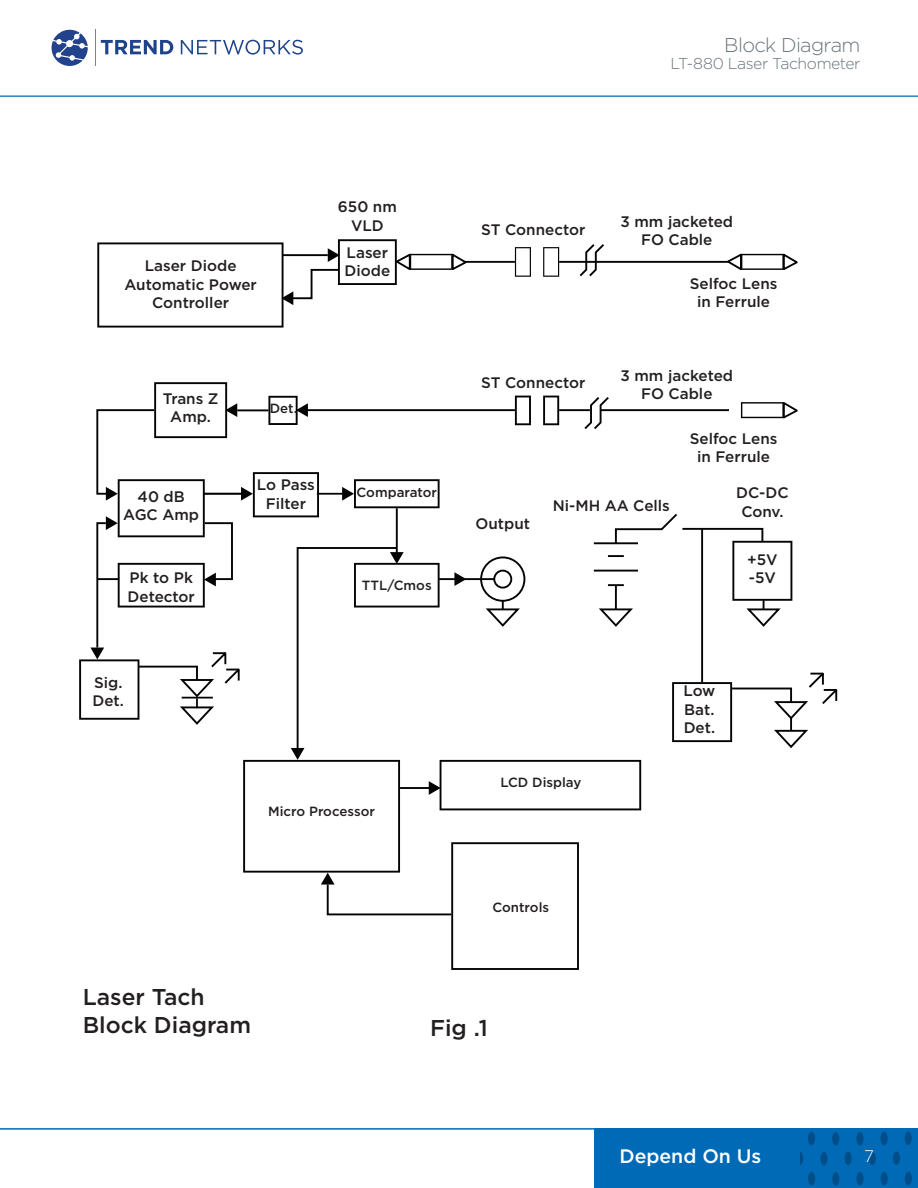
<style>
.page{position:relative;width:918px;height:1188px;background:#fff}
.page>*{position:absolute;margin:0;border:0;box-sizing:border-box;transform-origin:0 0}
.t1{font:500 22.8px/27.5px "Gotham";color:#231f20}
.t2{font:300 19.95px "Gotham";letter-spacing:-.035em;color:#6a757b}
.t3{font:500 19.5px "Gotham";color:#fff}
.t4{font:300 16.8px "Gotham";color:#fff}
.t5{font:300 15.75px "Gotham";letter-spacing:-.025em;color:#6a757b}
.t6{font:500 15.3px/18.3px "Gotham";color:#231f20;text-align:center}
.t7{font:500 13.35px "Gotham";color:#231f20}
</style>
<div class="page">
<div style="left:594px;top:1129px;width:324px;height:59px;background:#016ab6"></div>
<svg style="left:801px;top:1152px;width:2px;height:13px"></svg>
<div style="left:808px;top:1172px;width:7px;height:13px;background:#004e89;border-radius:50%"></div>
<div style="left:808px;top:1132px;width:7px;height:13px;background:#004e89;border-radius:50%"></div>
<div style="left:820px;top:1152px;width:7px;height:13px;background:#004e89;border-radius:50%"></div>
<div style="left:832px;top:1172px;width:7px;height:13px;background:#004e89;border-radius:50%"></div>
<div style="left:845px;top:1152px;width:7px;height:13px;background:#004e89;border-radius:50%"></div>
<div style="left:856px;top:1172px;width:8px;height:13px;background:#004e89;border-radius:50%"></div>
<div style="left:869px;top:1152px;width:7px;height:13px;background:#004e89;border-radius:50%"></div>
<div style="left:881px;top:1172px;width:7px;height:13px;background:#004e89;border-radius:50%"></div>
<div style="left:832px;top:1132px;width:7px;height:14px;background:#004e89;border-radius:50%"></div>
<div style="left:856px;top:1132px;width:7px;height:14px;background:#004e89;border-radius:50%"></div>
<div style="left:881px;top:1132px;width:7px;height:13px;background:#004e89;border-radius:50%"></div>
<div style="left:893px;top:1151px;width:7px;height:14px;background:#004e89;border-radius:50%"></div>
<div style="left:905px;top:1172px;width:7px;height:13px;background:#004e89;border-radius:50%"></div>
<div style="left:905px;top:1132px;width:7px;height:13px;background:#004e89;border-radius:50%"></div>
<hr style="left:0;top:1128px;width:918px;height:2px;background:#016ab6">
<svg style="left:52px;top:30px;width:36px;height:36px"></svg>
<hr style="left:95px;top:30px;width:1px;height:36px;background:#808285">
<svg style="left:101px;top:40px;width:72px;height:14px"></svg>
<svg style="left:181px;top:40px;width:122px;height:15px"></svg>
<hr style="left:0;top:96px;width:918px;height:1px;background:#016ab6">
<svg style="left:515px;top:247px;width:16px;height:30px"></svg>
<svg style="left:543px;top:247px;width:16px;height:30px"></svg>
<hr style="left:465px;top:261px;width:50px;height:2px;background:#040503">
<hr style="left:559px;top:261px;width:170px;height:2px;background:#040503">
<svg style="left:578px;top:244px;width:28px;height:33px"></svg>
<svg style="left:97px;top:239px;width:373px;height:89px"></svg>
<svg style="left:724px;top:253px;width:74px;height:17px"></svg>
<svg style="left:79px;top:382px;width:759px;height:588px"></svg>
<h1 class="t2" style="left:724px;top:32px;width:138px">Block Diagram</h1>
<h1 class="t5" style="left:670px;top:54px;width:192px">LT-880 Laser Tachometer</h1>
<p class="t6" style="left:124px;top:257px;width:134px">Laser Diode<br>Automatic Power<br>Controller</p>
<p class="t6" style="left:338px;top:198px;width:60px">650 nm<br>VLD</p>
<p class="t6" style="left:345px;top:243px;width:47px;text-align:left">Laser<br>Diode</p>
<p class="t6" style="left:163px;top:389px;width:57px">Trans Z<br>Amp.</p>
<p class="t6" style="left:123px;top:487px;width:77px">40 dB<br>AGC Amp</p>
<p class="t6" style="left:128px;top:569px;width:69px;text-align:left">Pk to Pk<br>Detector</p>
<p class="t6" style="left:93px;top:673px;width:33px;text-align:left">Sig.<br>Det.</p>
<p class="t7" style="left:270px;top:400px;width:29px">Det.</p>
<p class="t6" style="left:257px;top:476px;width:59px">Lo Pass<br>Filter</p>
<p class="t7" style="left:357px;top:483px;width:82px">Comparator</p>
<p class="t7" style="left:362px;top:576px;width:71px">TTL/Cmos</p>
<p class="t7" style="left:268px;top:802px;width:108px">Micro Processor</p>
<p class="t6" style="left:481px;top:220px;width:106px">ST Connector</p>
<p class="t6" style="left:481px;top:373px;width:106px">ST Connector</p>
<p class="t6" style="left:621px;top:212px;width:114px">3 mm jacketed<br>FO Cable</p>
<p class="t6" style="left:690px;top:274px;width:89px">Selfoc Lens in Ferrule</p>
<p class="t6" style="left:621px;top:366px;width:114px">3 mm jacketed<br>FO Cable</p>
<p class="t6" style="left:690px;top:429px;width:89px">Selfoc Lens in Ferrule</p>
<p class="t6" style="left:475px;top:514px;width:56px">Output</p>
<p class="t6" style="left:553px;top:496px;width:119px">Ni-MH AA Cells</p>
<p class="t6" style="left:736px;top:483px;width:54px">DC-DC<br>Conv.</p>
<p class="t6" style="left:747px;top:550px;width:32px;text-align:left">+5V -5V</p>
<p class="t7" style="left:500px;top:774px;width:83px">LCD Display</p>
<p class="t6" style="left:683px;top:682px;width:34px;text-align:justify">Low Bat.<br>Det.</p>
<p class="t7" style="left:492px;top:899px;width:58px">Controls</p>
<p class="t1" style="left:83px;top:983px;width:170px">Laser Tach<br>Block Diagram</p>
<p class="t1" style="left:430px;top:1014px;width:59px">Fig .1</p>
<p class="t3" style="left:619px;top:1143px;width:143px">Depend On Us</p>
<p class="t4" style="left:864px;top:1146px;width:11px">7</p>
</div>
